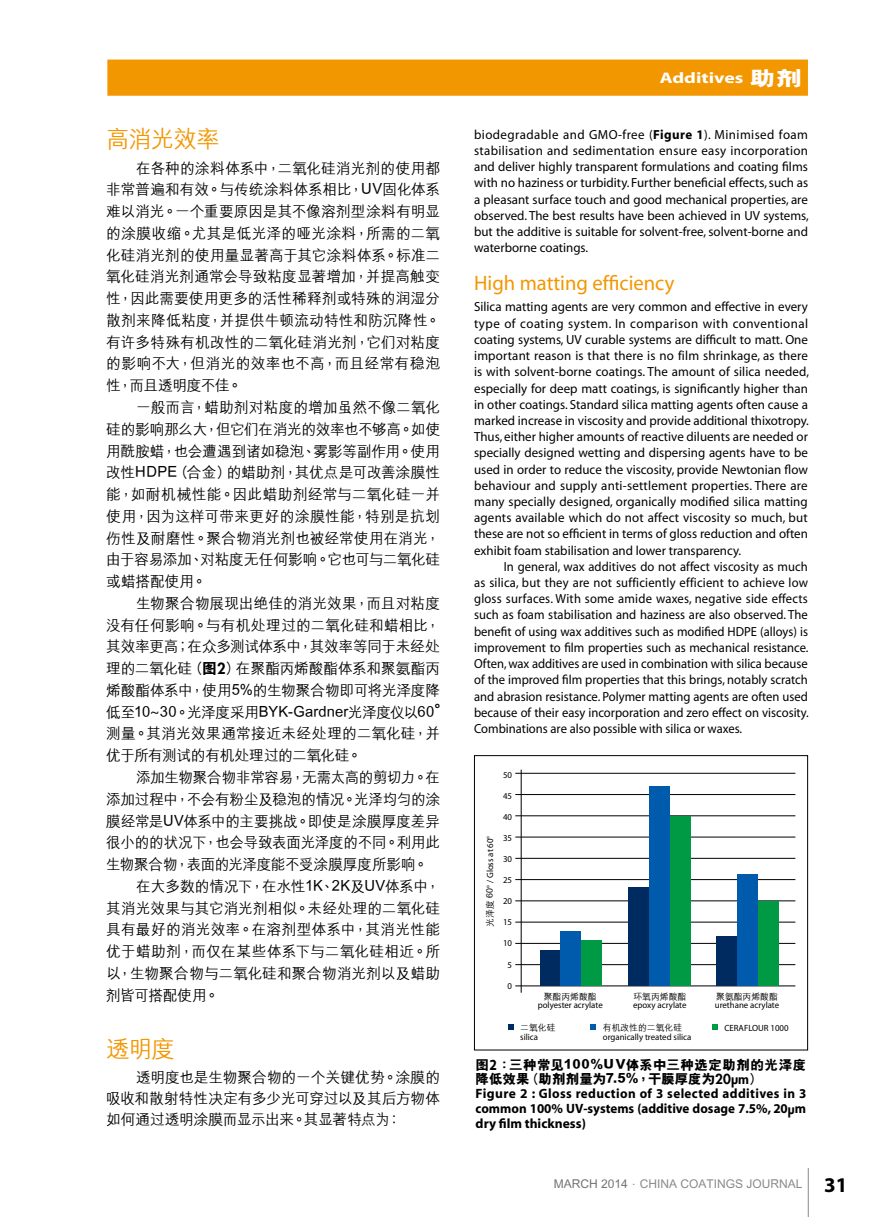
<style>
.page{position:relative;width:893px;height:1217px;background:#fff}
.page>*{position:absolute;margin:0;border:0;box-sizing:border-box;transform-origin:0 0}
.t1{font:500 24px "M Hei GB5";letter-spacing:-.04em;color:#f39700}
.t2{font:21px "Myriad";color:#f39700}
.t3{font:700 15.3px "Myriad";color:#fff;scale:1.29 1}
.t4{font:500 15px/21.8px "M Hei GB5";letter-spacing:-.01em;color:#000;text-align:justify}
.t5{font:500 15px "M Hei GB5";letter-spacing:.02em;color:#000}
.t6{font:500 15px "M Hei GB5";letter-spacing:.015em;color:#000}
.t7{font:500 15px "M Hei GB5";letter-spacing:.01em;color:#000}
.t8{font:500 15px "M Hei GB5";letter-spacing:-.03em;color:#000}
.t9{font:700 13.5px/15px "Myriad";color:#000;text-align:justify}
.t10{font:800 13.5px/14px "M Hei GB5";letter-spacing:.015em;color:#000}
.t11{font:13.2px/16.2px "Myriad";color:#000;text-align:justify}
.t12{font:13.2px/16.2px "Myriad";color:#000;text-align:justify;scale:.96 1}
.t13{font:500 12px "M Hei GB5";color:#898989}
.t14{font:9px "Myriad";color:#000}
.t15{font:500 9px "M Hei GB5";color:#000}
.s1{font-family:"FZZDXJW GB1 0";font-weight:400}
.s2{font-weight:800}
.s3{font-family:"Futura";font-weight:800}
.s4{font-family:"Myriad";font-weight:400}
.s5{font-family:"M Hei GB5";font-weight:800;font-size:20.4px}
.s6{font-weight:700}
.s7{font-family:"M Hei GB5";font-weight:500}
.s8{font-family:"Myriad";font-weight:700;font-size:15.6px}
.s9{font-family:"Futura"}
.s10{color:#727172}
.s11{font-family:"Myriad";font-weight:700;font-size:21px;color:#000}
</style>
<div class="page">
<hr style="left:808px;top:1167px;width:1px;height:49px;background:#898989">
<div style="left:107px;top:60px;width:701px;height:36px;background:#f39700;border:2px solid #f39700"></div>
<div style="left:474px;top:755px;width:334px;height:295px;border:1px solid #000"></div>
<hr style="left:521px;top:769px;width:1px;height:223px;background:#000">
<hr style="left:515px;top:985px;width:280px;height:1px;background:#000">
<hr style="left:515px;top:963px;width:280px;height:1px;background:#000">
<hr style="left:515px;top:942px;width:280px;height:1px;background:#000">
<hr style="left:515px;top:921px;width:280px;height:1px;background:#000">
<hr style="left:515px;top:900px;width:280px;height:1px;background:#000">
<hr style="left:515px;top:878px;width:280px;height:1px;background:#000">
<hr style="left:515px;top:857px;width:280px;height:1px;background:#000">
<hr style="left:515px;top:836px;width:280px;height:1px;background:#000">
<hr style="left:515px;top:815px;width:280px;height:1px;background:#000">
<hr style="left:515px;top:794px;width:280px;height:1px;background:#000">
<hr style="left:515px;top:772px;width:280px;height:1px;background:#000">
<div style="left:539px;top:949px;width:21px;height:36px;background:#002b60"></div>
<div style="left:560px;top:930px;width:21px;height:55px;background:#005bac"></div>
<div style="left:581px;top:939px;width:21px;height:46px;background:#094"></div>
<div style="left:628px;top:886px;width:21px;height:99px;background:#002b60"></div>
<div style="left:649px;top:786px;width:21px;height:199px;background:#005bac"></div>
<div style="left:670px;top:815px;width:21px;height:170px;background:#094"></div>
<div style="left:716px;top:935px;width:21px;height:50px;background:#002b60"></div>
<div style="left:737px;top:873px;width:21px;height:112px;background:#005bac"></div>
<div style="left:758px;top:900px;width:21px;height:85px;background:#094"></div>
<svg style="left:508px;top:1024px;width:5px;height:5px"></svg>
<svg style="left:590px;top:1024px;width:6px;height:5px"></svg>
<svg style="left:712px;top:1024px;width:6px;height:5px"></svg>
<h1 class="t1" style="left:106px;top:127px;width:115px">高消光效率</h1>
<p class="t4" style="left:106px;top:157px;width:335px;text-indent:30px">在各種的塗料體系中，二氧化硅消光劑的使用都非常普遍和有效。與傳統塗料體系相比，UV固化體系難以消光。一個重要原因是其不像溶劑型塗料有明顯的塗膜收縮。尤其是低光澤的啞光塗料，所需的二氧化硅消光劑的使用量顯著高於其它塗料體系。標準二氧化硅消光劑通常會導致粘度顯著增加，並提高觸變性，因此需要使用更多的活性稀釋劑或特殊的潤濕分散劑來降低粘度，並提供牛頓流動特性和防沉降性。有許多特殊有機改性的二氧化硅消光劑，它們對粘度的影響不大，但消光的效率也不高，而且經常有穩泡性，而且透明度不佳。</p>
<p class="t4" style="left:106px;top:396px;width:335px;text-indent:30px">一般而言，蠟助劑對粘度的增加雖然不像二氧化硅的影響那麼大，但它們在消光的效率也不夠高。如使用<span class="s1">酰</span>胺蠟，也會遭遇到諸如穩泡、霧影等副作用。使用改性HDPE（合金）的蠟助劑，其優點是可改善塗膜性能，如耐機械性能。因此蠟助劑經常與二氧化硅一並使用，因為這樣可帶來更好的塗膜性能，特別是抗劃傷性及耐磨性。聚合物消光劑也被經常使用在消光，由於容易添加、對粘度無任何影響。它也可與二氧化硅或蠟搭配使用。</p>
<p class="t4" style="left:106px;top:592px;width:335px;text-indent:30px">生物聚合物展現出絕佳的消光效果，而且對粘度沒有任何影響。與有機處理過的二氧化硅和蠟相比，其效率更高；在眾多測試體系中，其效率等同於未經處理的二氧化硅（<span class="s2">圖</span><span class="s3">2</span>）在聚酯丙烯酸酯體系和聚氨酯丙烯酸酯體系中，使用5%的生物聚合物即可將光澤度降低至10<span class="s4">~</span>30。光澤度采用BYK-Gardner光澤度儀以60<sup>°</sup>測量。其消光效果通常接近未經處理的二氧化硅，並優於所有測試的有機處理過的二氧化硅。</p>
<p class="t4" style="left:136px;top:766px;width:306px">添加生物聚合物非常容易，無需太高的剪切力。在</p>
<p class="t4" style="left:106px;top:788px;width:335px">添加過程中，不會有粉塵及穩泡的情況。光澤均勻的塗</p>
<p class="t4" style="left:106px;top:809px;width:335px">膜經常是UV體系中的主要挑戰。即使是塗膜厚度差異</p>
<p class="t4" style="left:106px;top:831px;width:335px">很小的的狀況下，也會導致表面光澤度的不同。利用此</p>
<p class="t4" style="left:106px;top:853px;width:323px">生物聚合物，表面的光澤度能不受塗膜厚度所影響。</p>
<p class="t4" style="left:136px;top:875px;width:305px">在大多數的情況下，在水性1K、2K及UV體系中，</p>
<p class="t4" style="left:106px;top:896px;width:335px">其消光效果與其它消光劑相似。未經處理的二氧化硅</p>
<p class="t5" style="left:106px;top:922px;width:335px">具有最好的消光效率。在溶劑型體系中，其消光性能</p>
<p class="t6" style="left:106px;top:943px;width:335px">優於蠟助劑，而僅在某些體系下與二氧化硅相近。所</p>
<p class="t7" style="left:106px;top:965px;width:335px">以，生物聚合物與二氧化硅和聚合物消光劑以及蠟助</p>
<p class="t8" style="left:106px;top:987px;width:114px">劑皆可搭配使用。</p>
<h1 class="t1" style="left:106px;top:1036px;width:70px">透明度</h1>
<p class="t4" style="left:106px;top:1066px;width:335px;line-height:21px;text-indent:30px">透明度也是生物聚合物的一個關鍵優勢。塗膜的吸收和散射特性決定有多少光可穿過以及其後方物體如何通過透明塗膜而顯示出來。其顯著特點為：</p>
<p class="t3" style="left:660px;top:70px;width:112px">Additives <span class="s5">助劑</span></p>
<p class="t11" style="left:474px;top:127px;width:336px">biodegradable and GMO-free (<span class="s6">Figure 1</span>). Minimised foam stabilisation and sedimentation ensure easy incorporation and deliver highly transparent formulations and coating films with no haziness or turbidity. Further beneficial effects, such as a pleasant surface touch and good mechanical properties, are observed. The best results have been achieved in UV systems, but the additive is suitable for solvent-free, solvent-borne and waterborne coatings.</p>
<h2 class="t2" style="left:474px;top:272px;width:202px">High matting efficiency</h2>
<p class="t11" style="left:474px;top:299px;width:336px">Silica matting agents are very common and effective in every type of coating system. In comparison with conventional coating systems, UV curable systems are difficult to matt. One important reason is that there is no film shrinkage, as there is with solvent-borne coatings. The amount of silica needed, especially for deep matt coatings, is significantly higher than in other coatings. Standard silica matting agents often cause a marked increase in viscosity and provide additional thixotropy.<br>Thus, either higher amounts of reactive diluents are needed or specially designed wetting and dispersing agents have to be used in order to reduce the viscosity, provide Newtonian flow behaviour and supply anti-settlement properties. There are many specially designed, organically modified silica matting agents available which do not affect viscosity so much, but these are not so efficient in terms of gloss reduction and often exhibit foam stabilisation and lower transparency.</p>
<p class="t12" style="left:474px;top:558px;width:350px;text-indent:30px">In general, wax additives do not affect viscosity as much as silica, but they are not sufficiently efficient to achieve low gloss surfaces. With some amide waxes, negative side effects such as foam stabilisation and haziness are also observed. The benefit of using wax additives such as modified HDPE (alloys) is improvement to film properties such as mechanical resistance.<br>Often, wax additives are used in combination with silica because of the improved film properties that this brings, notably scratch and abrasion resistance. Polymer matting agents are often used because of their easy incorporation and zero effect on viscosity.<br>Combinations are also possible with silica or waxes.</p>
<p class="t14" style="left:503px;top:770px;width:11px">50</p>
<p class="t14" style="left:503px;top:791px;width:11px">45</p>
<p class="t14" style="left:486px;top:926px;width:92px;rotate:-90deg"><span class="s7">光澤度 60</span>° / Gloss at 60°</p>
<p class="t14" style="left:503px;top:812px;width:11px">40</p>
<p class="t14" style="left:503px;top:833px;width:11px">35</p>
<p class="t14" style="left:503px;top:854px;width:11px">30</p>
<p class="t14" style="left:503px;top:875px;width:11px">25</p>
<p class="t14" style="left:503px;top:896px;width:11px">20</p>
<p class="t14" style="left:503px;top:917px;width:11px">15</p>
<p class="t14" style="left:503px;top:938px;width:11px">10</p>
<p class="t14" style="left:508px;top:959px;width:6px">5</p>
<p class="t14" style="left:508px;top:980px;width:6px">0</p>
<p class="t15" style="left:544px;top:991px;width:54px">聚酯丙烯酸酯</p>
<p class="t14" style="left:538px;top:1000px;width:66px">polyester acrylate</p>
<p class="t15" style="left:633px;top:991px;width:54px">環氧丙烯酸酯</p>
<p class="t14" style="left:633px;top:1000px;width:55px">epoxy acrylate</p>
<p class="t15" style="left:520px;top:1023px;width:37px">二氧化硅</p>
<p class="t14" style="left:520px;top:1032px;width:19px">silica</p>
<p class="t15" style="left:603px;top:1023px;width:81px">有机改性的二氧化硅</p>
<p class="t14" style="left:603px;top:1032px;width:90px">organically treated silica</p>
<p class="t15" style="left:716px;top:991px;width:63px">聚氨酯丙烯酸酯</p>
<p class="t14" style="left:715px;top:1000px;width:66px">urethane acrylate</p>
<p class="t14" style="left:724px;top:1023px;width:66px">CERAFLOUR 1000</p>
<p class="t10" style="left:476px;top:1057px;width:332px">圖<span class="s8">2</span>：三種常見100%UV體系中三種選定助劑的光澤度降低效果（助劑劑量為7.5%，幹膜厚度為<span class="s9">20µm</span>）</p>
<p class="t9" style="left:476px;top:1086px;width:332px">Figure 2 : Gloss reduction of 3 selected additives in 3 common 100% UV-systems (additive dosage 7.5%, 20<span class="s3">µ</span>m dry film thickness)</p>
<p class="t13" style="left:554px;top:1177px;width:295px"><span class="s10">MARCH 2014</span>．CHINA COATINGS JOURNAL <span class="s11">31</span></p>
</div>
